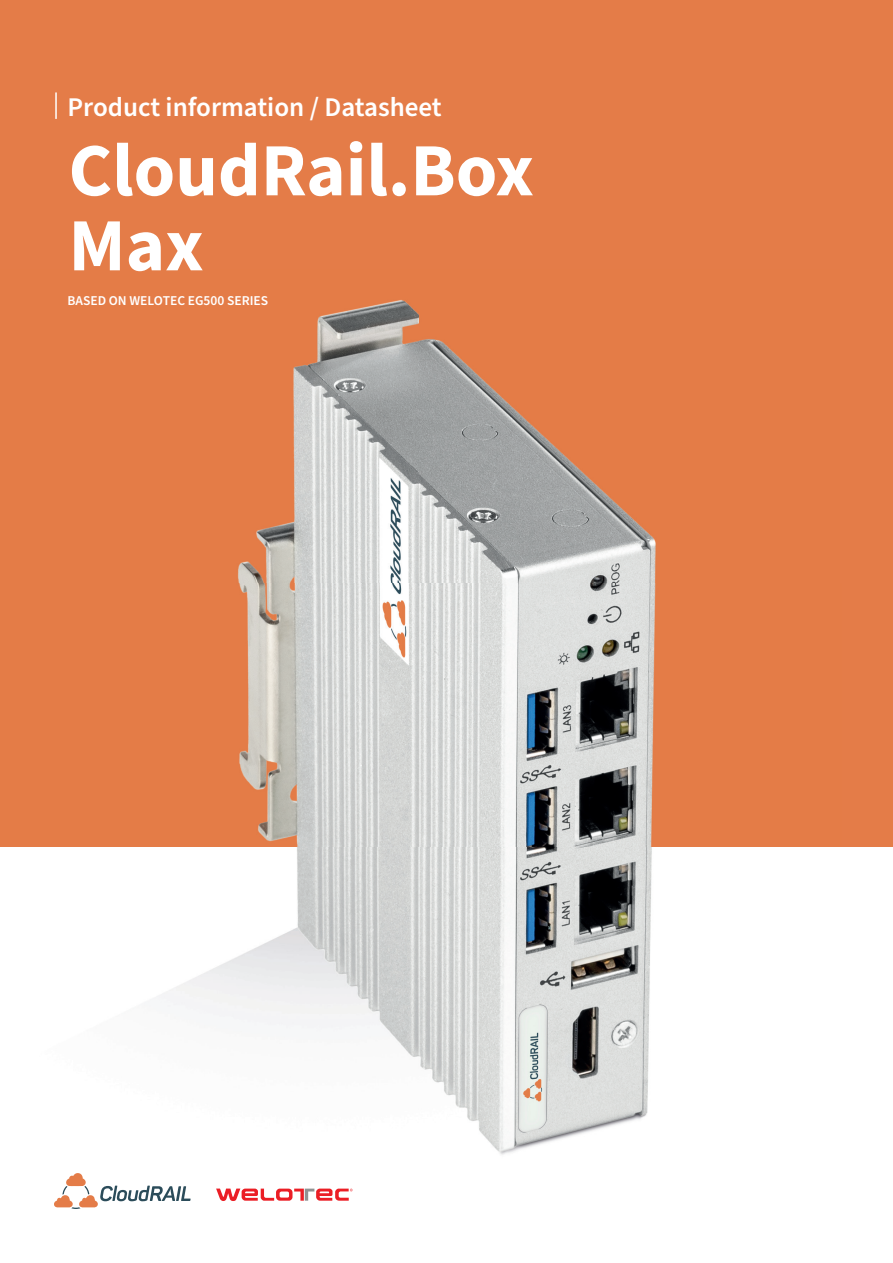
<style>
.page{position:relative;width:893px;height:1263px;background:#fff}
.page>*{position:absolute;margin:0;border:0;box-sizing:border-box;transform-origin:0 0}
.t1{font:700 75px/75px "Source Sans Pro";color:#fff}
.t2{font:600 27px "Source Sans Pro";color:#fff}
.t3{font:600 13.5px "Source Sans Pro";color:#fff}
</style>
<div class="page">
<div style="left:0;top:0;width:893px;height:846px;background:#e47c48"></div>
<img style="left:0;top:300px;width:893px;height:855px">
<hr style="left:55px;top:92px;width:2px;height:27px;background:#fff">
<svg style="left:54px;top:1173px;width:137px;height:36px"></svg>
<svg style="left:216px;top:1188px;width:137px;height:13px"></svg>
<p class="t2" style="left:67px;top:89px;width:376px">Product information / Datasheet</p>
<h1 class="t1" style="left:68px;top:132px;width:467px">CloudRail.Box<br>Max</h1>
<p class="t3" style="left:67px;top:292px;width:202px">BASED ON WELOTEC EG500 SERIES</p>
</div>
